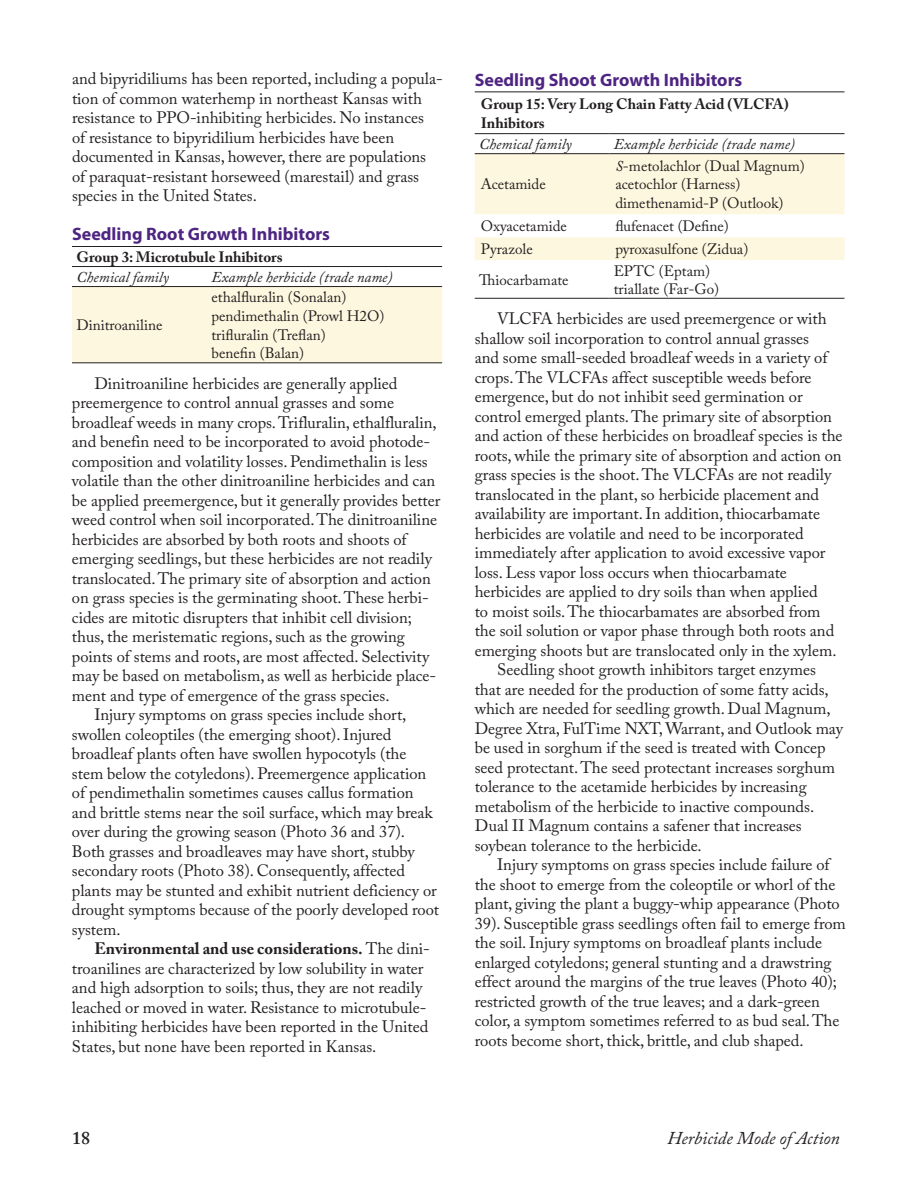
<style>
.page{position:relative;width:918px;height:1188px;background:#fff}
.page>*{position:absolute;margin:0;border:0;box-sizing:border-box;transform-origin:0 0}
.Subhead_2{font:700 18px "Myriad Pro";color:#4e2582}
.t1{font:italic 18px "Adobe Caslon Pro";color:#231f20}
.t2{font:600 18px "Adobe Caslon Pro";color:#231f20}
.Body_text{font:16.5px/19.5px "Adobe Caslon Pro";letter-spacing:-.005em;color:#231f20}
.t3{font:15px "Adobe Caslon Pro";color:#231f20}
.t4{font:italic 15px "Adobe Caslon Pro";color:#231f20}
.t5{font:700 15px/18.8px "Adobe Caslon Pro";color:#231f20}
.s1{font-weight:700}
.s2{font-style:italic}
</style>
<div class="page">
<div style="left:72px;top:287px;width:370px;height:75px;background:#fef7df"></div>
<hr style="left:72px;top:246px;width:135px;height:1px;background:#231f20">
<hr style="left:207px;top:246px;width:235px;height:1px;background:#231f20">
<hr style="left:72px;top:266px;width:135px;height:1px;background:#231f20">
<hr style="left:207px;top:266px;width:235px;height:1px;background:#231f20">
<hr style="left:72px;top:286px;width:135px;height:1px;background:#231f20">
<hr style="left:207px;top:286px;width:235px;height:1px;background:#231f20">
<hr style="left:72px;top:362px;width:135px;height:1px;background:#231f20">
<hr style="left:207px;top:362px;width:235px;height:1px;background:#231f20">
<svg style="left:475px;top:154px;width:369px;height:106px"></svg>
<hr style="left:475px;top:92px;width:134px;height:1px;background:#231f20">
<hr style="left:609px;top:92px;width:235px;height:1px;background:#231f20">
<hr style="left:475px;top:133px;width:134px;height:1px;background:#231f20">
<hr style="left:475px;top:153px;width:134px;height:1px;background:#231f20">
<hr style="left:609px;top:133px;width:235px;height:1px;background:#231f20">
<hr style="left:609px;top:153px;width:235px;height:1px;background:#231f20">
<hr style="left:475px;top:298px;width:134px;height:1px;background:#231f20">
<hr style="left:609px;top:298px;width:235px;height:1px;background:#231f20">
<p class="Body_text" style="left:72px;top:69px;width:372px">and bipyridiliums has been reported, including a popula&shy;tion of common waterhemp in northeast Kansas with resistance to PPO-inhibiting herbicides. No instances<br>of resistance to bipyridilium herbicides have been documented in Kansas, however, there are populations of paraquat-resistant horseweed (marestail) and grass species in the United States.</p>
<p class="Subhead_2" style="left:72px;top:222px;width:260px">Seedling Root Growth Inhibitors</p>
<p class="t5" style="left:76px;top:247px;width:208px">Group 3: Microtubule Inhibitors</p>
<p class="t4" style="left:76px;top:268px;width:94px">Chemical family</p>
<p class="t4" style="left:212px;top:268px;width:183px">Example herbicide (trade name)</p>
<p class="t3" style="left:76px;top:316px;width:88px">Dinitroaniline</p>
<p class="t3" style="left:212px;top:288px;width:136px">ethalfluralin (Sonalan)</p>
<p class="t3" style="left:212px;top:307px;width:174px">pendimethalin (Prowl H2O)</p>
<p class="t3" style="left:212px;top:326px;width:116px">trifluralin (Treflan)</p>
<p class="t3" style="left:212px;top:344px;width:94px">benefin (Balan)</p>
<p class="Body_text" style="left:72px;top:373px;width:370px;text-indent:23px">Dinitroaniline herbicides are generally applied preemergence to control annual grasses and some broadleaf weeds in many crops. Trifluralin, ethalfluralin, and benefin need to be incorporated to avoid photode&shy;composition and volatility losses. Pendimethalin is less volatile than the other dinitroaniline herbicides and can be applied preemergence, but it generally provides better weed control when soil incorporated. The dinitroaniline herbicides are absorbed by both roots and shoots of emerging seedlings, but these herbicides are not readily translocated. The primary site of absorption and action on grass species is the germinating shoot. These herbi&shy;cides are mitotic disrupters that inhibit cell division; thus, the meristematic regions, such as the growing points of stems and roots, are most affected. Selectivity may be based on metabolism, as well as herbicide place&shy;ment and type of emergence of the grass species.</p>
<p class="Body_text" style="left:72px;top:705px;width:369px;text-indent:23px">Injury symptoms on grass species include short, swollen coleoptiles (the emerging shoot). Injured broadleaf plants often have swollen hypocotyls (the stem below the cotyledons). Preemergence application of pendimethalin sometimes causes callus formation and brittle stems near the soil surface, which may break over during the growing season (Photo 36 and 37).<br>Both grasses and broadleaves may have short, stubby secondary roots (Photo 38). Consequently, affected plants may be stunted and exhibit nutrient deficiency or drought symptoms because of the poorly developed root system.</p>
<p class="Body_text" style="left:72px;top:939px;width:359px;text-indent:23px"><span class="s1">Environmental and use considerations.</span> The dini&shy;troanilines are characterized by low solubility in water and high adsorption to soils; thus, they are not readily leached or moved in water. Resistance to microtubule&shy;inhibiting herbicides have been reported in the United States, but none have been reported in Kansas.</p>
<p class="Subhead_2" style="left:475px;top:68px;width:269px">Seedling Shoot Growth Inhibitors</p>
<p class="t5" style="left:481px;top:94px;width:309px">Group 15: Very Long Chain Fatty Acid (VLCFA)<br>Inhibitors</p>
<p class="t4" style="left:479px;top:135px;width:94px">Chemical family</p>
<p class="t4" style="left:614px;top:135px;width:183px">Example herbicide (trade name)</p>
<p class="t3" style="left:481px;top:175px;width:67px">Acetamide</p>
<p class="t3" style="left:615px;top:157px;width:191px"><span class="s2">S</span>-metolachlor (Dual Magnum)</p>
<p class="t3" style="left:615px;top:175px;width:127px">acetochlor (Harness)</p>
<p class="t3" style="left:615px;top:194px;width:170px">dimethenamid-P (Outlook)</p>
<p class="t3" style="left:481px;top:217px;width:88px">Oxyacetamide</p>
<p class="t3" style="left:615px;top:217px;width:115px">flufenacet (Define)</p>
<p class="t3" style="left:481px;top:240px;width:54px">Pyrazole</p>
<p class="t3" style="left:615px;top:240px;width:134px">pyroxasulfone (Zidua)</p>
<p class="t3" style="left:479px;top:271px;width:91px">Thiocarbamate</p>
<p class="t3" style="left:614px;top:262px;width:98px">EPTC (Eptam)</p>
<p class="t3" style="left:614px;top:280px;width:107px">triallate (Far-Go)</p>
<p class="Body_text" style="left:475px;top:309px;width:369px;text-indent:23px">VLCFA herbicides are used preemergence or with shallow soil incorporation to control annual grasses<br>and some small-seeded broadleaf weeds in a variety of crops. The VLCFAs affect susceptible weeds before emergence, but do not inhibit seed germination or control emerged plants. The primary site of absorption and action of these herbicides on broadleaf species is the roots, while the primary site of absorption and action on grass species is the shoot. The VLCFAs are not readily translocated in the plant, so herbicide placement and availability are important. In addition, thiocarbamate herbicides are volatile and need to be incorporated immediately after application to avoid excessive vapor loss. Less vapor loss occurs when thiocarbamate herbicides are applied to dry soils than when applied<br>to moist soils. The thiocarbamates are absorbed from the soil solution or vapor phase through both roots and emerging shoots but are translocated only in the xylem.</p>
<p class="Body_text" style="left:475px;top:660px;width:370px;text-indent:23px">Seedling shoot growth inhibitors target enzymes that are needed for the production of some fatty acids, which are needed for seedling growth. Dual Magnum, Degree Xtra, FulTime NXT, Warrant, and Outlook may be used in sorghum if the seed is treated with Concep seed protectant. The seed protectant increases sorghum tolerance to the acetamide herbicides by increasing metabolism of the herbicide to inactive compounds.<br>Dual II Magnum contains a safener that increases soybean tolerance to the herbicide.</p>
<p class="Body_text" style="left:475px;top:855px;width:373px;text-indent:23px">Injury symptoms on grass species include failure of the shoot to emerge from the coleoptile or whorl of the plant, giving the plant a buggy-whip appearance (Photo 39). Susceptible grass seedlings often fail to emerge from the soil. Injury symptoms on broadleaf plants include enlarged cotyledons; general stunting and a drawstring effect around the margins of the true leaves (Photo 40); restricted growth of the true leaves; and a dark-green color, a symptom sometimes referred to as bud seal. The roots become short, thick, brittle, and club shaped.</p>
<p class="t2" style="left:72px;top:1127px;width:19px">18</p>
<p class="t1" style="left:667px;top:1127px;width:174px">Herbicide Mode of Action</p>
</div>
